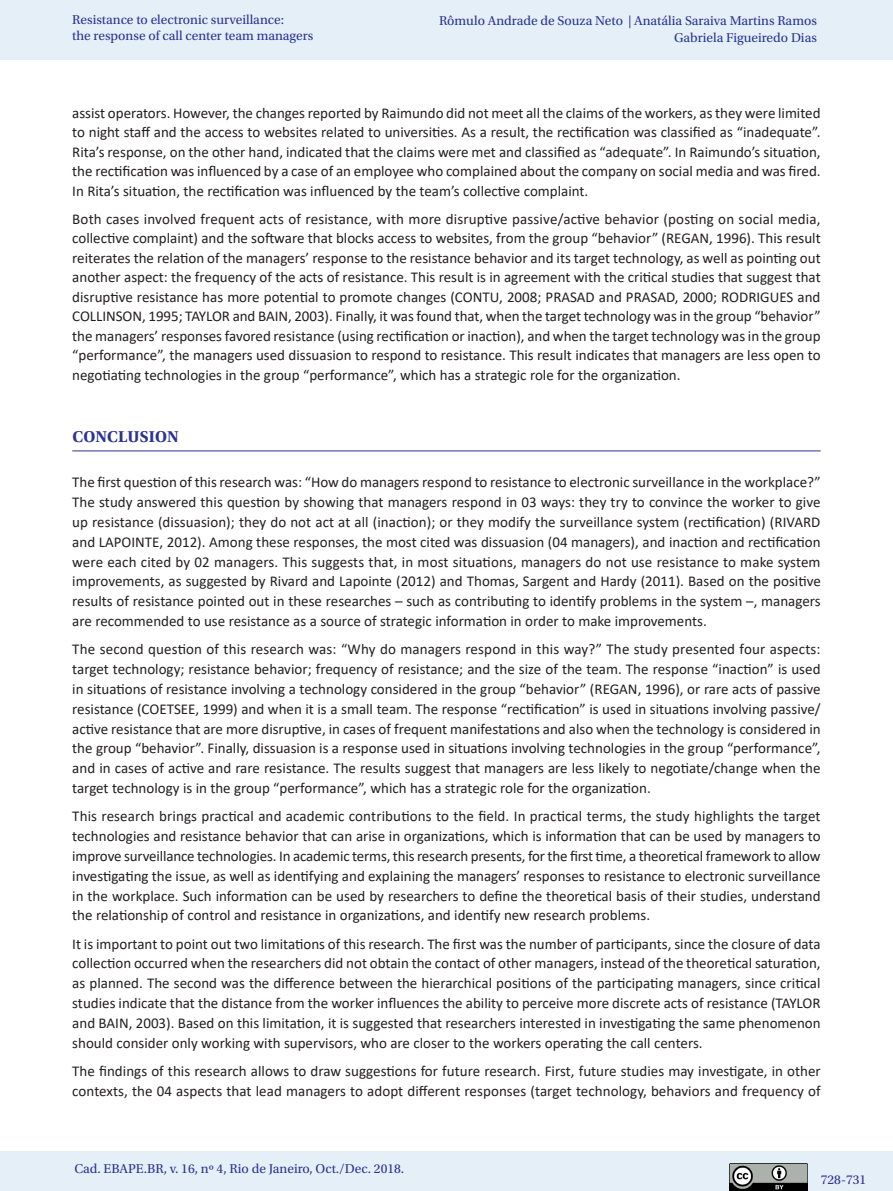
<style>
.page{position:relative;width:893px;height:1191px;background:#fff}
.page>*{position:absolute;margin:0;border:0;box-sizing:border-box;transform-origin:0 0}
._07_1_sub_1{font:700 16.5px "Utopia Std";letter-spacing:.01em;color:#2b3393}
._06_0_texto{font:15px/19.8px "Calibri";color:#231f20;text-align:justify}
.t1{font:13.5px/16.5px "Utopia Std";color:#2b3393}
</style>
<div class="page">
<div style="left:0;top:1151px;width:893px;height:40px;background:#e4eff8"></div>
<img style="left:730px;top:1163px;width:77px;height:27px">
<div style="left:0;top:0;width:893px;height:60px;background:#e4eff8"></div>
<hr style="left:72px;top:450px;width:749px;height:1px;background:#2b3393">
<p class="t1" style="left:72px;top:11px;width:242px">Resistance to electronic surveillance:<br>the response of call center team managers</p>
<p class="t1" style="left:439px;top:13px;width:379px;text-align:right">Rômulo Andrade de Souza Neto | Anatália Saraiva Martins Ramos<br>Gabriela Figueiredo Dias</p>
<p class="_06_0_texto" style="left:72px;top:102px;width:750px">assist operators. However, the changes reported by Raimundo did not meet all the claims of the workers, as they were limited to night staff and the access to websites related to universities. As a result, the rectification was classified as “inadequate”.<br>Rita’s response, on the other hand, indicated that the claims were met and classified as “adequate”. In Raimundo’s situation, the rectification was influenced by a case of an employee who complained about the company on social media and was fired.<br>In Rita’s situation, the rectification was influenced by the team’s collective complaint.</p>
<p class="_06_0_texto" style="left:72px;top:208px;width:750px">Both cases involved frequent acts of resistance, with more disruptive passive/active behavior (posting on social media, collective complaint) and the software that blocks access to websites, from the group “behavior” (REGAN, 1996). This result reiterates the relation of the managers’ response to the resistance behavior and its target technology, as well as pointing out another aspect: the frequency of the acts of resistance. This result is in agreement with the critical studies that suggest that disruptive resistance has more potential to promote changes (CONTU, 2008; PRASAD and PRASAD, 2000; RODRIGUES and COLLINSON, 1995; TAYLOR and BAIN, 2003). Finally, it was found that, when the target technology was in the group “behavior” the managers’ responses favored resistance (using rectification or inaction), and when the target technology was in the group “performance”, the managers used dissuasion to respond to resistance. This result indicates that managers are less open to negotiating technologies in the group “performance”, which has a strategic role for the organization.</p>
<p class="_07_1_sub_1" style="left:72px;top:427px;width:108px">CONCLUSION</p>
<p class="_06_0_texto" style="left:72px;top:472px;width:750px">The first question of this research was: “How do managers respond to resistance to electronic surveillance in the workplace?” The study answered this question by showing that managers respond in 03 ways: they try to convince the worker to give up resistance (dissuasion); they do not act at all (inaction); or they modify the surveillance system (rectification) (RIVARD and LAPOINTE, 2012). Among these responses, the most cited was dissuasion (04 managers), and inaction and rectification were each cited by 02 managers. This suggests that, in most situations, managers do not use resistance to make system improvements, as suggested by Rivard and Lapointe (2012) and Thomas, Sargent and Hardy (2011). Based on the positive results of resistance pointed out in these researches – such as contributing to identify problems in the system –, managers are recommended to use resistance as a source of strategic information in order to make improvements.</p>
<p class="_06_0_texto" style="left:72px;top:639px;width:750px">The second question of this research was: “Why do managers respond in this way?” The study presented four aspects: target technology; resistance behavior; frequency of resistance; and the size of the team. The response “inaction” is used in situations of resistance involving a technology considered in the group “behavior” (REGAN, 1996), or rare acts of passive resistance (COETSEE, 1999) and when it is a small team. The response “rectification” is used in situations involving passive/ active resistance that are more disruptive, in cases of frequent manifestations and also when the technology is considered in the group “behavior”. Finally, dissuasion is a response used in situations involving technologies in the group “performance”, and in cases of active and rare resistance. The results suggest that managers are less likely to negotiate/change when the target technology is in the group “performance”, which has a strategic role for the organization.</p>
<p class="_06_0_texto" style="left:72px;top:806px;width:750px">This research brings practical and academic contributions to the field. In practical terms, the study highlights the target technologies and resistance behavior that can arise in organizations, which is information that can be used by managers to improve surveillance technologies. In academic terms, this research presents, for the first time, a theoretical framework to allow investigating the issue, as well as identifying and explaining the managers’ responses to resistance to electronic surveillance in the workplace. Such information can be used by researchers to define the theoretical basis of their studies, understand the relationship of control and resistance in organizations, and identify new research problems.</p>
<p class="_06_0_texto" style="left:72px;top:933px;width:750px">It is important to point out two limitations of this research. The first was the number of participants, since the closure of data collection occurred when the researchers did not obtain the contact of other managers, instead of the theoretical saturation, as planned. The second was the difference between the hierarchical positions of the participating managers, since critical studies indicate that the distance from the worker influences the ability to perceive more discrete acts of resistance (TAYLOR and BAIN, 2003). Based on this limitation, it is suggested that researchers interested in investigating the same phenomenon should consider only working with supervisors, who are closer to the workers operating the call centers.</p>
<p class="_06_0_texto" style="left:72px;top:1061px;width:750px">The findings of this research allows to draw suggestions for future research. First, future studies may investigate, in other contexts, the 04 aspects that lead managers to adopt different responses (target technology, behaviors and frequency of</p>
<p class="t1" style="left:74px;top:1160px;width:332px">Cad. EBAPE.BR, v. 16, nº 4, Rio de Janeiro, Oct./Dec. 2018.</p>
<p class="t1" style="left:821px;top:1171px;width:47px">728-731</p>
</div>
